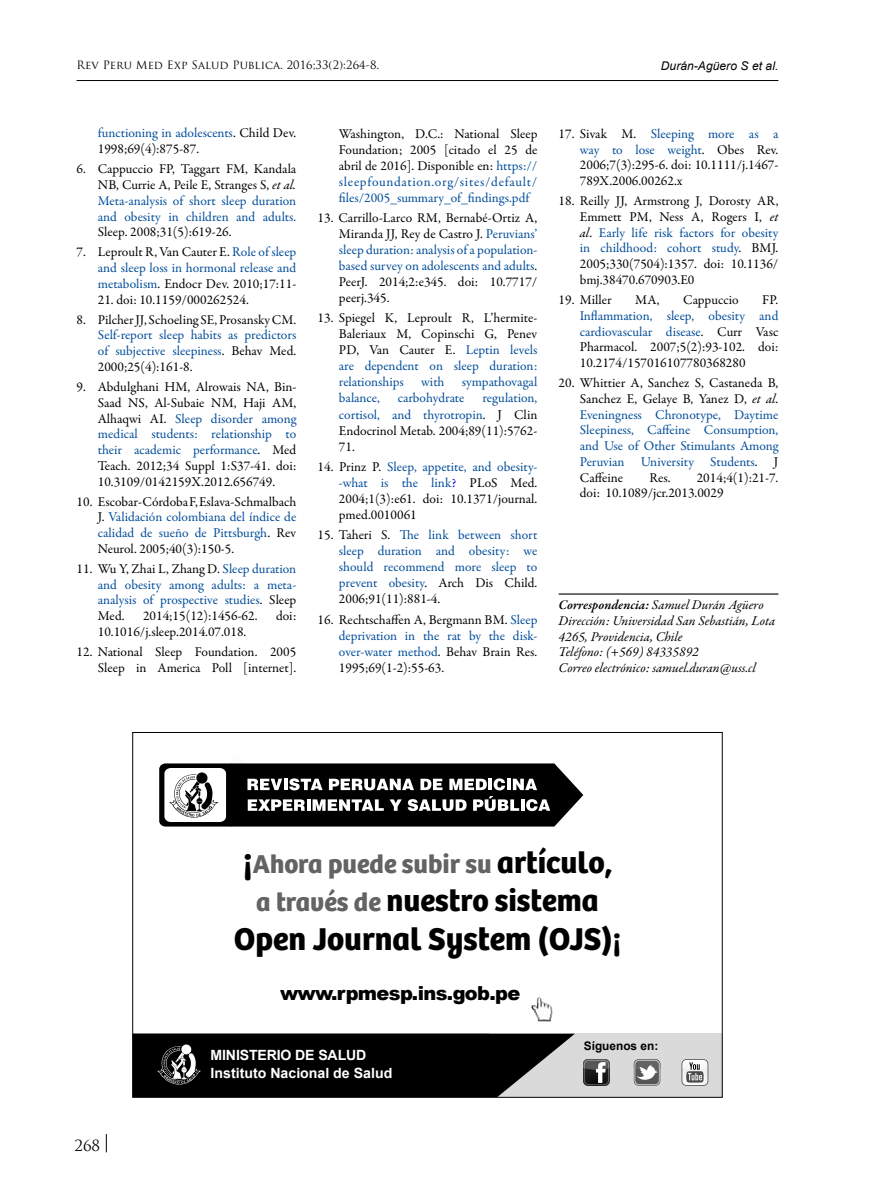
<style>
.page{position:relative;width:872px;height:1183px;background:#fff}
.page>*{position:absolute;margin:0;border:0;box-sizing:border-box;transform-origin:0 0}
.t1{font:700 32.7px "Bree Peru";color:#000}
.t2{font:700 31.2px "Bree Peru";color:#000}
.t3{font:700 26.7px "Bree Peru";color:#646363}
.t4{font:900 19.35px "Arial";letter-spacing:-.035em;color:#000}
.t5{font:15px "Trajan Pro";color:#000}
.t6{font:700 14.1px "Arial";color:#fff}
.t7{font:13.5px/15.8px "Garamond Premr Pro";color:#000;text-align:justify}
.t8{font:13.5px/15.8px "Garamond Premr Pro";color:#004c99;text-align:justify}
.t9{font:italic 13.5px/15.8px "Garamond Premr Pro";color:#000}
.t10{font:italic 12px "Arial";letter-spacing:.005em;color:#000}
.t11{font:700 11.85px "Arial";color:#000}
.t12{font:11.25px "Trajan Pro";letter-spacing:.005em;color:#000}
.s1{color:#004c99}
.s2{color:#000}
.s3{font-style:italic;color:#000}
.s4{color:#00f}
.s5{font-style:italic}
.s6{font-weight:600}
.s7{font-size:37.2px;color:#000}
.s8{font-size:31.2px;color:#000}
.s9{font-size:26.7px;color:#646363}
</style>
<div class="page">
<hr style="left:77px;top:80px;width:701px;height:1px;background:#000">
<svg style="left:106px;top:1134px;width:1px;height:17px"></svg>
<hr style="left:558px;top:593px;width:220px;height:1px;background:#000">
<img style="left:531px;top:997px;width:22px;height:25px">
<svg style="left:159px;top:763px;width:424px;height:64px"></svg>
<div style="left:490px;top:1033px;width:232px;height:63px;background:#dadada"></div>
<svg style="left:681px;top:1059px;width:27px;height:26px"></svg>
<div style="left:634px;top:1058px;width:26px;height:27px;background:#b2b2b2;border-radius:5px"></div>
<svg style="left:634px;top:1058px;width:26px;height:26px"></svg>
<svg style="left:583px;top:1059px;width:27px;height:26px"></svg>
<svg style="left:134px;top:1033px;width:441px;height:62px;background:#181818"></svg>
<p class="t12" style="left:77px;top:58px;width:304px">Rev Peru Med Exp Salud Publica. 2016;33(2):264-8.</p>
<p class="t10" style="left:661px;top:58px;width:119px">Durán-Agüero S et al.</p>
<p class="t7" style="left:98px;top:126px;width:200px"><span class="s1">functioning in adolescents</span>. Child Dev.<br>1998;69(4):875-87.</p>
<p class="t8" style="left:98px;top:161px;width:200px;text-indent:-21px"><span class="s2">6. Cappuccio FP, Taggart FM, Kandala NB, Currie A, Peile E, Stranges S,</span> <span class="s3">et al.<br></span>Meta-analysis of short sleep duration and obesity in children and adults.</p>
<p class="t7" style="left:98px;top:224px;width:135px">Sleep. 2008;31(5):619-26.</p>
<p class="t8" style="left:98px;top:244px;width:200px;text-indent:-21px"><span class="s2">7. Leproult R, Van Cauter E.</span> Role of sleep and sleep loss in hormonal release and metabolism<span class="s2">. Endocr Dev. 2010;17:11-</span></p>
<p class="t7" style="left:98px;top:292px;width:152px">21. doi: 10.1159/000262524.</p>
<p class="t7" style="left:77px;top:312px;width:221px">8. Pilcher JJ, Schoeling SE, Prosansky CM.</p>
<p class="t8" style="left:98px;top:327px;width:200px">Self-report sleep habits as predictors of subjective sleepiness<span class="s2">. Behav Med.<br>2000;25(4):161-8.</span></p>
<p class="t7" style="left:98px;top:379px;width:200px;text-indent:-21px">9. Abdulghani HM, Alrowais NA, Bin-Saad NS, Al-Subaie NM, Haji AM, Alhaqwi AI. <span class="s1">Sleep disorder among medical students: relationship to their academic performance</span>. Med Teach. 2012;34 Suppl 1:S37-41. doi:<br>10.3109/0142159X.2012.656749.</p>
<p class="t7" style="left:98px;top:493px;width:200px;text-indent:-21px">10. Escobar-Córdoba F, Eslava-Schmalbach J. <span class="s1">Validación colombiana del índice de calidad de sueño de Pittsburgh</span>. Rev Neurol. 2005;40(3):150-5.</p>
<p class="t8" style="left:98px;top:561px;width:200px;text-indent:-21px"><span class="s2">11. Wu Y, Zhai L, Zhang D.</span> Sleep duration and obesity among adults: a meta&shy;analysis of prospective studies<span class="s2">. Sleep Med.</span></p>
<p class="t7" style="left:143px;top:608px;width:116px">2014;15(12):1456-62.</p>
<p class="t7" style="left:276px;top:608px;width:22px">doi:</p>
<p class="t7" style="left:98px;top:624px;width:150px">10.1016/j.sleep.2014.07.018.</p>
<p class="t7" style="left:77px;top:644px;width:221px;text-align:right">12. National Sleep Foundation. 2005<br>Sleep in America Poll [internet].</p>
<p class="t7" style="left:339px;top:126px;width:200px">Washington, D.C.: National Sleep Foundation; 2005 [citado el 25 de abril de 2016]. Disponible en: <span class="s1">https:// sleepfoundation.org/sites/default/ files/2005_summary_of_findings.pdf</span></p>
<p class="t7" style="left:339px;top:210px;width:200px;text-indent:-21px">13. Carrillo-Larco RM, Bernabé-Ortiz A, Miranda JJ, Rey de Castro J. <span class="s1">Peruvians’ sleep duration: analysis of a population&shy;based survey on adolescents and adults</span>.<br>PeerJ. 2014;2:e345. doi: 10.7717/ peerj.345.</p>
<p class="t7" style="left:339px;top:310px;width:200px;text-indent:-21px">13. Spiegel K, Leproult R, L’hermite-Baleriaux M, Copinschi G, Penev PD, Van Cauter E. <span class="s1">Leptin levels are dependent on sleep duration: relationships</span></p>
<p class="t8" style="left:421px;top:374px;width:25px">with</p>
<p class="t8" style="left:462px;top:374px;width:77px">sympathovagal</p>
<p class="t7" style="left:339px;top:390px;width:200px;text-indent:143px"><span class="s1">regulation, cortisol, and thyrotropin</span>. J Clin Endocrinol Metab. 2004;89(11):5762- 71.</p>
<p class="t7" style="left:339px;top:459px;width:200px;text-indent:-21px">14. Prinz P. <span class="s1">Sleep, appetite, and obesity--what is the link</span><span class="s4">?</span> PLoS Med.<br>2004;1(3):e61. doi: 10.1371/journal. pmed.0010061</p>
<p class="t8" style="left:339px;top:527px;width:200px;text-indent:-21px"><span class="s2">15. Taheri S.</span> The link between short sleep duration and obesity: we should recommend more sleep to prevent obesity<span class="s2">. Arch Dis Child.<br>2006;91(11):881-4.</span></p>
<p class="t7" style="left:339px;top:611px;width:200px;text-indent:-21px">16. Rechtschaffen A, Bergmann BM. <span class="s1">Sleep deprivation in the rat by the disk&shy;over-water method</span>. Behav Brain Res.<br>1995;69(1-2):55-63.</p>
<p class="t8" style="left:339px;top:390px;width:43px">balance,</p>
<p class="t8" style="left:398px;top:390px;width:68px">carbohydrate</p>
<p class="t7" style="left:580px;top:126px;width:200px;text-indent:-21px">17. Sivak M. <span class="s1">Sleeping more as a way to lose weight</span>. Obes Rev.<br>2006;7(3):295-6. doi: 10.1111/j.1467- 789X.2006.00262.x</p>
<p class="t7" style="left:580px;top:193px;width:200px;text-indent:-21px">18. Reilly JJ, Armstrong J, Dorosty AR, Emmett PM, Ness A, Rogers I, <span class="s5">et al</span>. <span class="s1">Early life risk factors for obesity in childhood: cohort study</span>. BMJ.<br>2005;330(7504):1357. doi: 10.1136/ bmj.38470.670903.E0</p>
<p class="t7" style="left:558px;top:292px;width:55px">19. Miller</p>
<p class="t7" style="left:635px;top:292px;width:26px">MA,</p>
<p class="t7" style="left:683px;top:292px;width:57px">Cappuccio</p>
<p class="t7" style="left:762px;top:292px;width:18px">FP.</p>
<p class="t7" style="left:580px;top:308px;width:200px"><span class="s1">Inflammation, sleep, obesity and cardiovascular disease</span>. Curr Vasc Pharmacol. 2007;5(2):93-102. doi:<br>10.2174/157016107780368280</p>
<p class="t8" style="left:580px;top:375px;width:200px;text-indent:-21px"><span class="s2">20. Whittier A, Sanchez S, Castaneda B, Sanchez E, Gelaye B, Yanez D,</span> <span class="s3">et al</span><span class="s2">.<br></span>Eveningness Chronotype, Daytime Sleepiness, Caffeine Consumption, and Use of Other Stimulants Among Peruvian University Students<span class="s2">. J Caffeine</span></p>
<p class="t7" style="left:580px;top:469px;width:200px;text-indent:117px">2014;4(1):21-7. doi: 10.1089/jcr.2013.0029</p>
<p class="t7" style="left:649px;top:469px;width:23px">Res.</p>
<p class="t9" style="left:558px;top:597px;width:218px"><span class="s6">Correspondencia:</span> Samuel Durán Agüero Dirección: Universidad San Sebastián, Lota 4265, Providencia, Chile<br>Teléfono: (+569) 84335892<br>Correo electrónico: samuel.duran@uss.cl</p>
<h3 class="t3" style="left:243px;top:847px;width:370px"><span class="s7">¡</span>Ahora puede subir su <span class="s8">artículo,</span></h3>
<h2 class="t2" style="left:256px;top:881px;width:344px"><span class="s9">a través de</span> nuestro sistema</h2>
<h1 class="t1" style="left:234px;top:918px;width:389px">Open Journal System (OJS)¡</h1>
<p class="t5" style="left:74px;top:1135px;width:27px">268</p>
<h3 class="t4" style="left:280px;top:978px;width:242px">www.rpmesp.ins.gob.pe</h3>
<p class="t6" style="left:210px;top:1045px;width:157px">MINISTERIO DE SALUD</p>
<p class="t6" style="left:210px;top:1063px;width:183px">Instituto Nacional de Salud</p>
<p class="t11" style="left:584px;top:1037px;width:76px">Síguenos en:</p>
</div>
